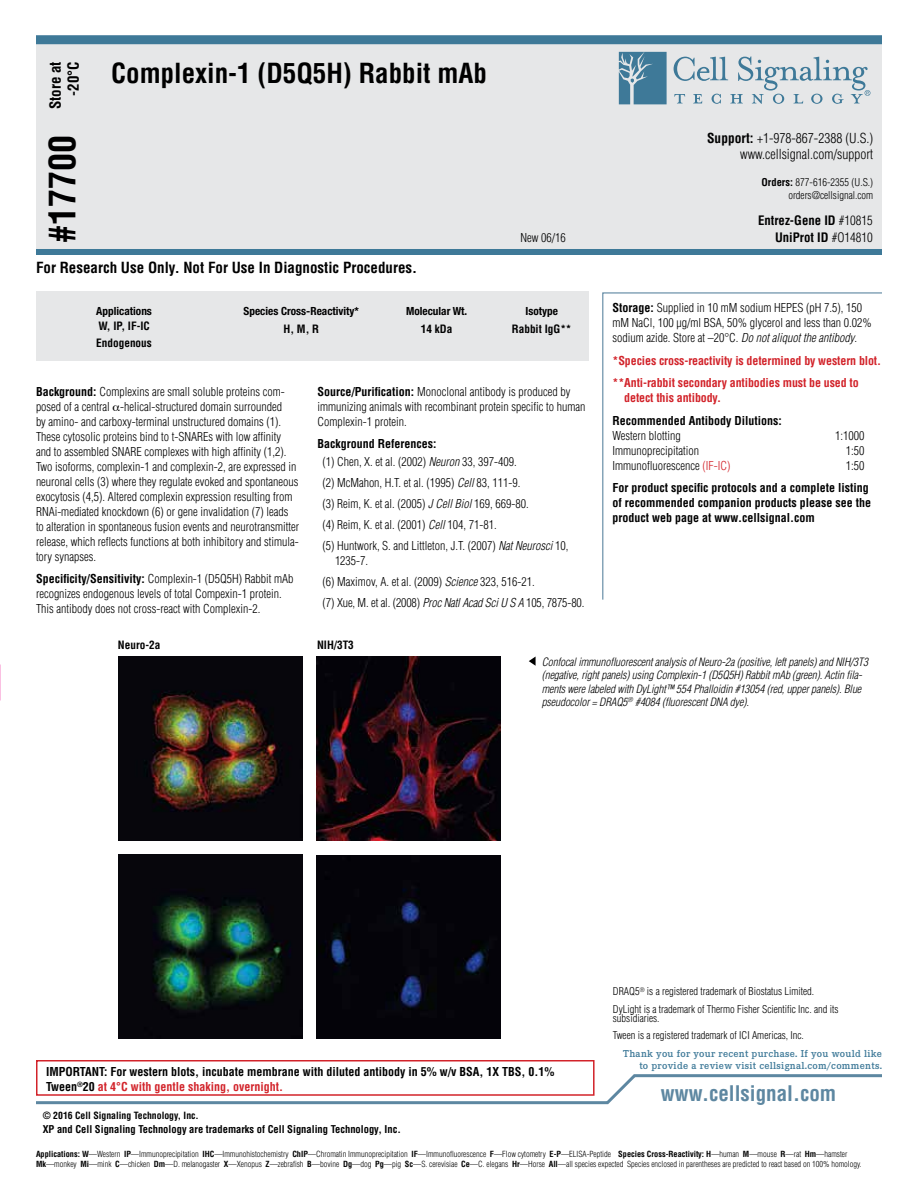
<style>
.page{position:relative;width:918px;height:1188px;background:#fff}
.page>*{position:absolute;margin:0;border:0;box-sizing:border-box;transform-origin:0 0}
.t1{font:700 condensed 36px "Helvetica";color:#000}
.t2{font:700 condensed 27px "Helvetica";color:#000}
.t3{font:700 condensed 21px "Helvetica";color:#5d87a1}
.t4{font:700 condensed 15px/18px "Helvetica";color:#000;text-align:right}
.t5{font:300 condensed 13.5px/16.2px "Helvetica";color:#000;text-align:right}
.t6{font:700 condensed 12.75px "Helvetica";color:#000}
.t7{font:300 condensed 12px/15px "Helvetica";color:#000}
.t8{font:700 condensed 12px/15px "Helvetica";color:#000}
.t9{font:700 condensed 12px/22.5px "Helvetica";letter-spacing:-.01em;color:#d2232a}
.t10{font:italic 300 condensed 11.25px/13.5px "Helvetica";letter-spacing:-.01em;color:#000}
.t11{font:700 condensed 11.25px "Helvetica";color:#000}
.t12{font:700 condensed 11.25px "Helvetica Neue LTW1 G";color:#000}
.t13{font:300 condensed 10.5px/12.6px "Helvetica";color:#000}
.t14{font:600 10.5px/12px "Corporate E Pro";letter-spacing:.025em;color:#3e7998;text-align:right}
.t15{font:700 condensed 10.5px "Helvetica";color:#000}
.t16{font:700 condensed 9.75px "Helvetica";color:#000}
.t17{font:300 condensed 8.25px/9.9px "Helvetica";color:#000}
.s1{font-weight:700}
.s2{font-weight:300}
.s3{font-style:italic}
.s4{color:#d2232a}
</style>
<div class="page">
<div style="left:36px;top:43px;width:846px;height:210px;background:#e6e7e8"></div>
<div style="left:36px;top:249px;width:846px;height:6px;background:#3e7998"></div>
<div style="left:36px;top:35px;width:846px;height:9px;background:#3e7998"></div>
<svg style="left:619px;top:52px;width:48px;height:52px;background:#5688a3"></svg>
<svg style="left:674px;top:56px;width:196px;height:48px"></svg>
<svg style="left:36px;top:1074px;width:846px;height:31px"></svg>
<div style="left:36px;top:291px;width:552px;height:70px;background:#e6e7e8"></div>
<div style="left:36px;top:1060px;width:559px;height:36px;border:2px solid #d2232a"></div>
<svg style="left:602px;top:292px;width:280px;height:308px"></svg>
<img style="left:118px;top:656px;width:185px;height:185px">
<img style="left:118px;top:854px;width:185px;height:185px">
<img style="left:317px;top:656px;width:184px;height:185px">
<div style="left:317px;top:856px;width:184px;height:183px;background:#040309"></div>
<svg style="left:529px;top:657px;width:7px;height:9px"></svg>
<p class="t4" style="left:46px;top:109px;width:49px;rotate:-90deg">Store at -20°C</p>
<h1 class="t1" style="left:40px;top:243px;width:109px;rotate:-90deg">#17700</h1>
<h2 class="t2" style="left:111px;top:57px;width:377px">Complexin-1 (D5Q5H) Rabbit mAb</h2>
<p class="t4" style="left:36px;top:258px;width:383px">For Research Use Only. Not For Use In Diagnostic Procedures.</p>
<p class="t5" style="left:707px;top:130px;width:168px"><span class="s1">Support:</span> +1-978-867-2388 (U.S.) www.cellsignal.com/support</p>
<p class="t13" style="left:762px;top:176px;width:113px;text-align:right"><span class="s1">Orders:</span> 877-616-2355 (U.S.) orders@cellsignal.com</p>
<p class="t6" style="left:758px;top:213px;width:116px">Entrez-Gene ID <span class="s2">#10815</span></p>
<p class="t7" style="left:520px;top:230px;width:47px">New 06/16</p>
<p class="t6" style="left:775px;top:229px;width:99px">UniProt ID <span class="s2">#O14810</span></p>
<p class="t12" style="left:96px;top:304px;width:57px">Applications</p>
<p class="t12" style="left:244px;top:304px;width:117px">Species Cross-Reactivity*</p>
<p class="t12" style="left:406px;top:304px;width:63px">Molecular Wt.</p>
<p class="t12" style="left:526px;top:305px;width:34px">Isotype</p>
<p class="t11" style="left:98px;top:319px;width:53px">W, IP, IF-IC</p>
<p class="t11" style="left:284px;top:322px;width:37px">H, M, R</p>
<p class="t11" style="left:421px;top:322px;width:33px">14 kDa</p>
<p class="t11" style="left:512px;top:322px;width:61px">Rabbit IgG**</p>
<p class="t11" style="left:96px;top:335px;width:57px">Endogenous</p>
<p class="t7" style="left:36px;top:384px;width:265px"><span class="s1">Background:</span> Complexins are small soluble proteins com&shy;posed of a central -helical-structured domain surrounded<br>by amino- and carboxy-terminal unstructured domains (1).<br>These cytosolic proteins bind to t-SNAREs with low affinity and to assembled SNARE complexes with high affinity (1,2).<br>Two isoforms, complexin-1 and complexin-2, are expressed in neuronal cells (3) where they regulate evoked and spontaneous exocytosis (4,5). Altered complexin expression resulting from RNAi-mediated knockdown (6) or gene invalidation (7) leads to alteration in spontaneous fusion events and neurotransmitter release, which reflects functions at both inhibitory and stimula&shy;tory synapses.</p>
<p class="t7" style="left:36px;top:571px;width:259px"><span class="s1">Specificity/Sensitivity:</span> Complexin-1 (D5Q5H) Rabbit mAb recognizes endogenous levels of total Compexin-1 protein.<br>This antibody does not cross-react with Complexin-2.</p>
<p class="t7" style="left:318px;top:384px;width:269px"><span class="s1">Source/Purification:</span> Monoclonal antibody is produced by immunizing animals with recombinant protein specific to human<br>Complexin-1 protein.</p>
<p class="t7" style="left:322px;top:435px;width:196px;line-height:18px;text-indent:-5px"><span class="s1">Background References:<br></span>(1) Chen, X. et al. (2002) <span class="s3">Neuron</span> 33, 397-409.</p>
<p class="t7" style="left:322px;top:472px;width:248px;line-height:21px">(2) McMahon, H.T. et al. (1995) <span class="s3">Cell</span> 83, 111-9.<br>(3) Reim, K. et al. (2005) <span class="s3">J Cell Biol</span> 169, 669-80.<br>(4) Reim, K. et al. (2001) <span class="s3">Cell</span> 104, 71-81.<br>(5) Huntwork, S. and Littleton, J.T. (2007) <span class="s3">Nat Neurosci</span> 10,</p>
<p class="t7" style="left:322px;top:550px;width:264px;line-height:21px;text-indent:13px">1235-7.<br>(6) Maximov, A. et al. (2009) <span class="s3">Science</span> 323, 516-21.<br>(7) Xue, M. et al. (2008) <span class="s3">Proc Natl Acad Sci U S A</span> 105, 7875-80.</p>
<p class="t11" style="left:118px;top:638px;width:44px">Neuro-2a</p>
<p class="t11" style="left:317px;top:638px;width:38px">NIH/3T3</p>
<p class="t7" style="left:613px;top:300px;width:261px"><span class="s1">Storage:</span> Supplied in 10 mM sodium HEPES (pH 7.5), 150 mM NaCl, 100 µg/ml BSA, 50% glycerol and less than 0.02% sodium azide. Store at –20°C. <span class="s3">Do not aliquot the antibody</span>.</p>
<p class="t9" style="left:613px;top:349px;width:270px">*Species cross-reactivity is determined by western blot. **Anti-rabbit secondary antibodies must be used to</p>
<p class="t9" style="left:624px;top:386px;width:98px">detect this antibody.</p>
<p class="t8" style="left:613px;top:413px;width:171px">Recommended Antibody Dilutions:</p>
<p class="t7" style="left:613px;top:428px;width:70px">Western blotting</p>
<p class="t7" style="left:835px;top:428px;width:31px">1:1000</p>
<p class="t7" style="left:613px;top:443px;width:88px">Immunoprecipitation</p>
<p class="t7" style="left:846px;top:443px;width:20px">1:50</p>
<p class="t7" style="left:613px;top:458px;width:119px">Immunofluorescence <span class="s4">(IF-IC)</span></p>
<p class="t7" style="left:846px;top:458px;width:20px">1:50</p>
<p class="t8" style="left:613px;top:480px;width:260px">For product specific protocols and a complete listing of recommended companion products please see the product web page at www.cellsignal.com</p>
<p class="t10" style="left:542px;top:655px;width:328px">Confocal immunofluorescent analysis of Neuro-2a (positive, left panels) and NIH/3T3 (negative, right panels) using Complexin-1 (D5Q5H) Rabbit mAb (green). Actin fila&shy;ments were labeled with DyLight™ 554 Phalloidin #13054 (red, upper panels). Blue pseudocolor = DRAQ5<sup>®</sup> #4084 (fluorescent DNA dye).</p>
<p class="t8" style="left:46px;top:1064px;width:510px">IMPORTANT: For western blots, incubate membrane with diluted antibody in 5% w/v BSA, 1X TBS, 0.1%<br>Tween<sup>®</sup>20 <span class="s4">at 4°C with gentle shaking, overnight.</span></p>
<p class="t16" style="left:43px;top:1109px;width:158px">© 2016 Cell Signaling Technology, Inc.</p>
<p class="t15" style="left:43px;top:1122px;width:360px">XP and Cell Signaling Technology are trademarks of Cell Signaling Technology, Inc.</p>
<p class="t13" style="left:613px;top:982px;width:227px;line-height:18px">DRAQ5<sup>®</sup> is a registered trademark of Biostatus Limited.<br>DyLight is a trademark of Thermo Fisher Scientific Inc. and its</p>
<p class="t13" style="left:613px;top:1010px;width:193px;line-height:16.5px">subsidiaries.<br>Tween is a registered trademark of ICI Americas, Inc.</p>
<p class="t14" style="left:623px;top:1047px;width:260px">Thank you for your recent purchase. If you would like to provide a review visit cellsignal.com/comments.</p>
<h3 class="t3" style="left:661px;top:1080px;width:177px">www.cellsignal.com</h3>
<p class="t17" style="left:36px;top:1149px;width:827px"><span class="s1">Applications: W</span>—Western <span class="s1">IP</span>—Immunoprecipitation <span class="s1">IHC</span>—Immunohistochemistry <span class="s1">ChIP</span>—Chromatin Immunoprecipitation <span class="s1">IF</span>—Immunofluorescence <span class="s1">F</span>—Flow cytometry <span class="s1">E-P</span>—ELISA-Peptide <span class="s1">Species Cross-Reactivity: H</span>—human <span class="s1">M</span>—mouse <span class="s1">R</span>—rat <span class="s1">Hm</span>—hamster<br><span class="s1">Mk</span>—monkey <span class="s1">Mi</span>—mink <span class="s1">C</span>—chicken <span class="s1">Dm</span>—D. melanogaster <span class="s1">X</span>—Xenopus <span class="s1">Z</span>—zebrafish <span class="s1">B</span>—bovine <span class="s1">Dg</span>—dog <span class="s1">Pg</span>—pig <span class="s1">Sc</span>—S. cerevisiae <span class="s1">Ce</span>—C. elegans <span class="s1">Hr</span>—Horse <span class="s1">All</span>—all species expected Species enclosed in parentheses are predicted to react based on 100% homology.</p>
</div>
